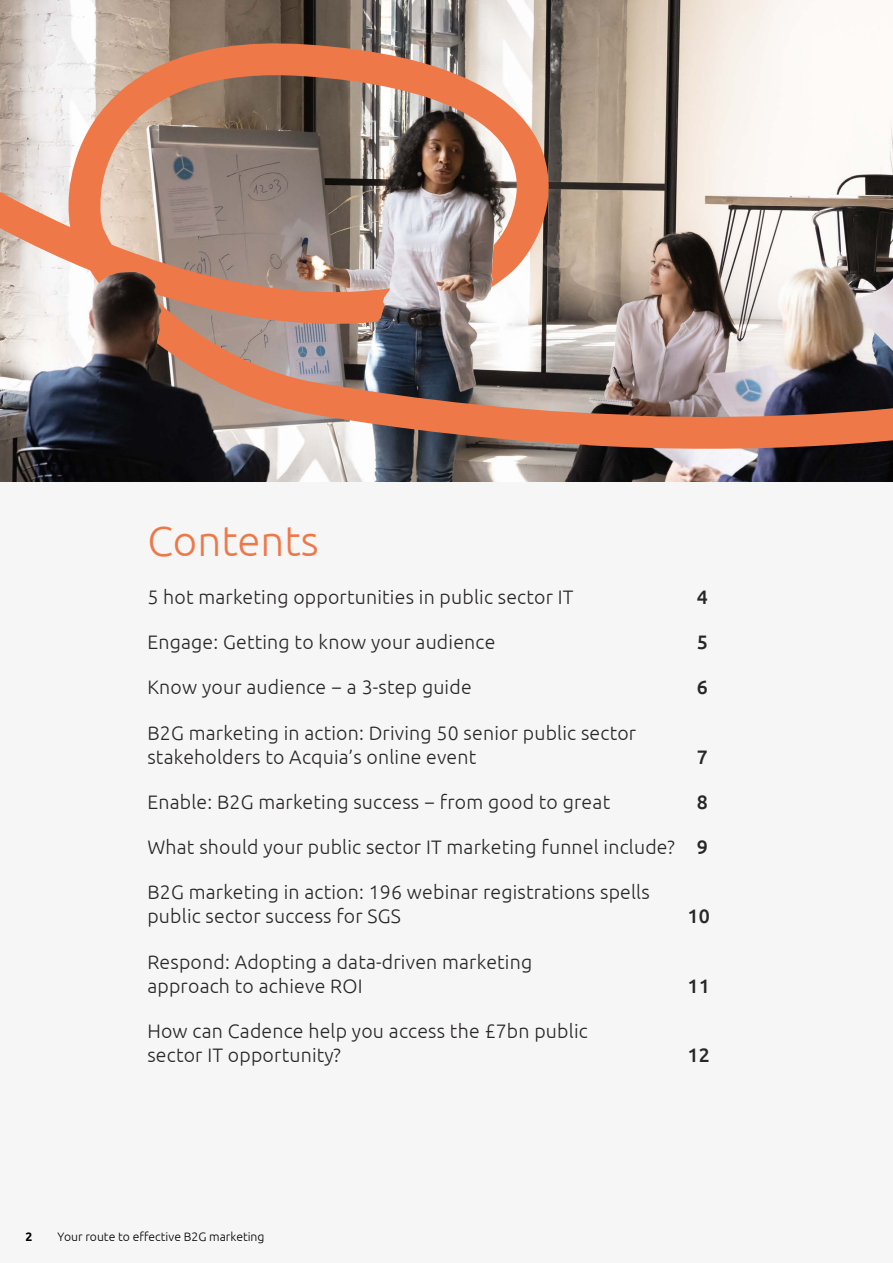
<style>
.page{position:relative;width:893px;height:1263px;background:#f6f6f6}
.page>*{position:absolute;margin:0;border:0;box-sizing:border-box;transform-origin:0 0}
.t1{font:300 42px "Ubuntu";color:#ef7848}
.t2{font:300 19.5px/24px "Ubuntu";letter-spacing:.01em;color:#292626}
.t3{font:500 19.5px "Ubuntu";color:#292626}
.t4{font:300 12.15px "Ubuntu";color:#000}
.t5{font:700 12.15px "Ubuntu";color:#000}
.s1{font-weight:500}
</style>
<div class="page">
<img style="left:0;top:0;width:893px;height:482px">
<svg style="left:0;top:36px;width:560px;height:291px;background:#b19283"></svg>
<img style="left:157px;top:264px;width:736px;height:218px">
<h1 class="t1" style="left:147px;top:516px;width:173px">Contents</h1>
<p class="t2" style="left:147px;top:584px;width:428px">5 hot marketing opportunities in public sector IT</p>
<p class="t3" style="left:697px;top:584px;width:13px">4</p>
<p class="t2" style="left:147px;top:630px;width:349px">Engage: Getting to know your audience</p>
<p class="t3" style="left:697px;top:630px;width:13px">5</p>
<p class="t2" style="left:147px;top:675px;width:326px">Know your audience − a 3-step guide</p>
<p class="t3" style="left:697px;top:675px;width:13px">6</p>
<p class="t2" style="left:147px;top:720px;width:490px">B2G marketing in action: Driving 50 senior public sector stakeholders to Acquia’s online event</p>
<p class="t3" style="left:697px;top:744px;width:13px">7</p>
<p class="t2" style="left:147px;top:789px;width:464px">Enable: B2G marketing success − from good to great</p>
<p class="t3" style="left:697px;top:789px;width:13px">8</p>
<p class="t2" style="left:147px;top:835px;width:562px">What should your public sector IT marketing funnel include? <span class="s1">9</span></p>
<p class="t2" style="left:147px;top:880px;width:504px">B2G marketing in action: 196 webinar registrations spells public sector success for SGS</p>
<p class="t3" style="left:687px;top:904px;width:24px">10</p>
<p class="t2" style="left:147px;top:949px;width:386px">Respond: Adopting a data-driven marketing approach to achieve ROI</p>
<p class="t2" style="left:147px;top:1018px;width:442px">How can Cadence help you access the £7bn public sector IT opportunity?</p>
<p class="t5" style="left:25px;top:1229px;width:8px">2</p>
<p class="t4" style="left:58px;top:1229px;width:209px">Your route to effective B2G marketing</p>
<p class="t3" style="left:687px;top:973px;width:24px">11</p>
<p class="t3" style="left:687px;top:1043px;width:24px">12</p>
</div>
